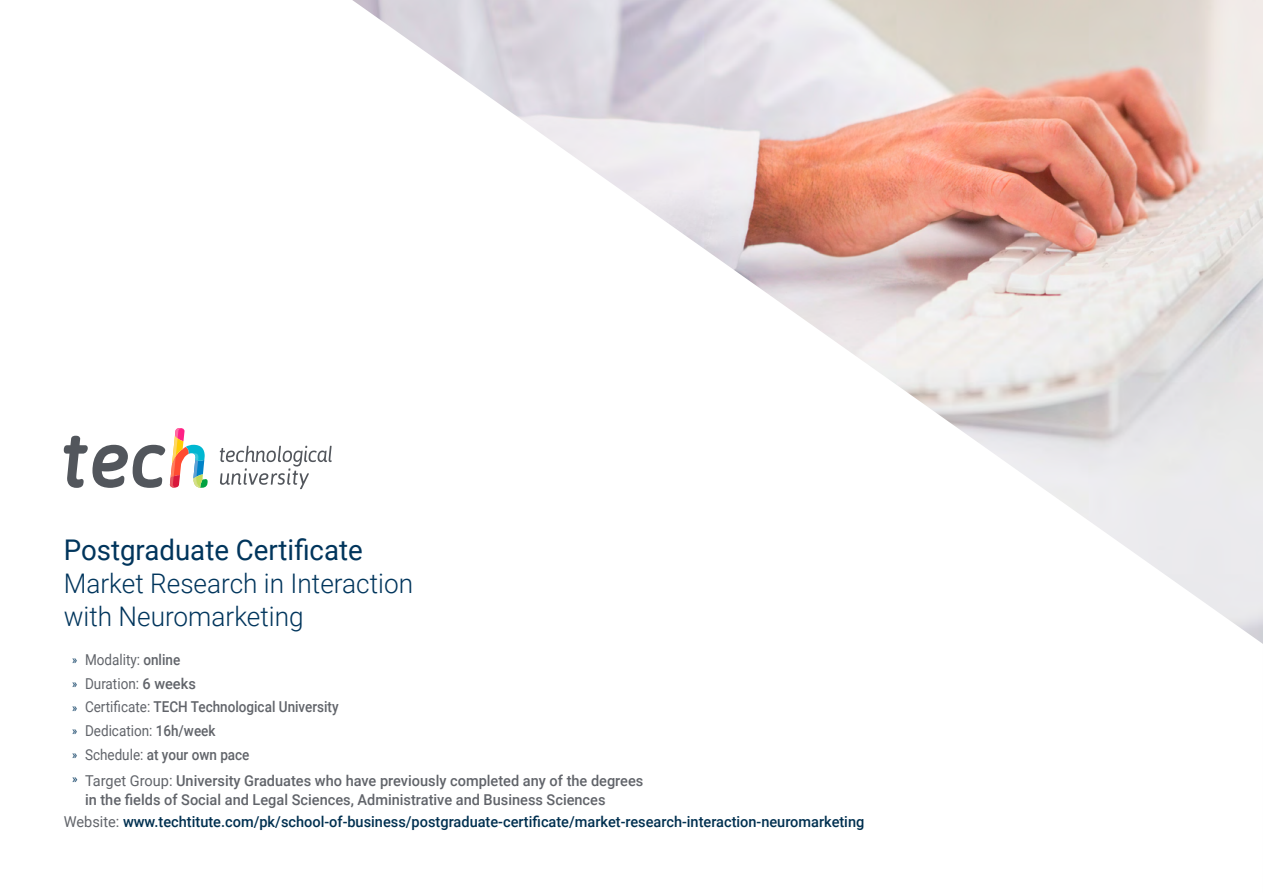
<style>
.page{position:relative;width:1263px;height:893px;background:#fff}
.page>*{position:absolute;margin:0;border:0;box-sizing:border-box;transform-origin:0 0}
.t1{font:28.5px "Roboto";color:#00355c}
.t2{font:300 27px/33px "Roboto";color:#00355c}
.t3{font:500 15px/19.5px "Roboto";color:#61646a}
.t4{font:500 15px "Roboto";color:#003050}
.t5{font:500 15px/23.7px "Roboto";color:#61646a;scale:.9 1}
.s1{font-weight:400;font-size:12px;color:#00355c}
.s2{font-weight:400}
.s3{font-weight:400;color:#61646a}
</style>
<div class="page">
<img style="left:352px;top:0;width:911px;height:644px">
<svg style="left:64px;top:428px;width:144px;height:60px"></svg>
<svg style="left:220px;top:446px;width:112px;height:43px"></svg>
<h1 class="t1" style="left:64px;top:530px;width:301px">Postgraduate Certificate</h1>
<h2 class="t2" style="left:64px;top:566px;width:351px">Market Research in Interaction with Neuromarketing</h2>
<p class="t5" style="left:72px;top:647px;width:297px"><span class="s1">»</span> <span class="s2">Modality:</span> online<br><span class="s1">»</span> <span class="s2">Duration:</span> 6 weeks<br><span class="s1">»</span> <span class="s2">Certificate:</span> TECH Technological University <span class="s1">»</span> <span class="s2">Dedication:</span> 16h/week<br><span class="s1">»</span> <span class="s2">Schedule:</span> at your own pace</p>
<p class="t3" style="left:85px;top:770px;width:560px;text-indent:-13px"><sup>»</sup> <span class="s2">Target Group:</span> University Graduates who have previously completed any of the degrees in the fields of Social and Legal Sciences, Administrative and Business Sciences</p>
<p class="t4" style="left:64px;top:811px;width:802px"><span class="s3">Website:</span> www.techtitute.com/pk/school-of-business/postgraduate-certificate/market-research-interaction-neuromarketing</p>
</div>
